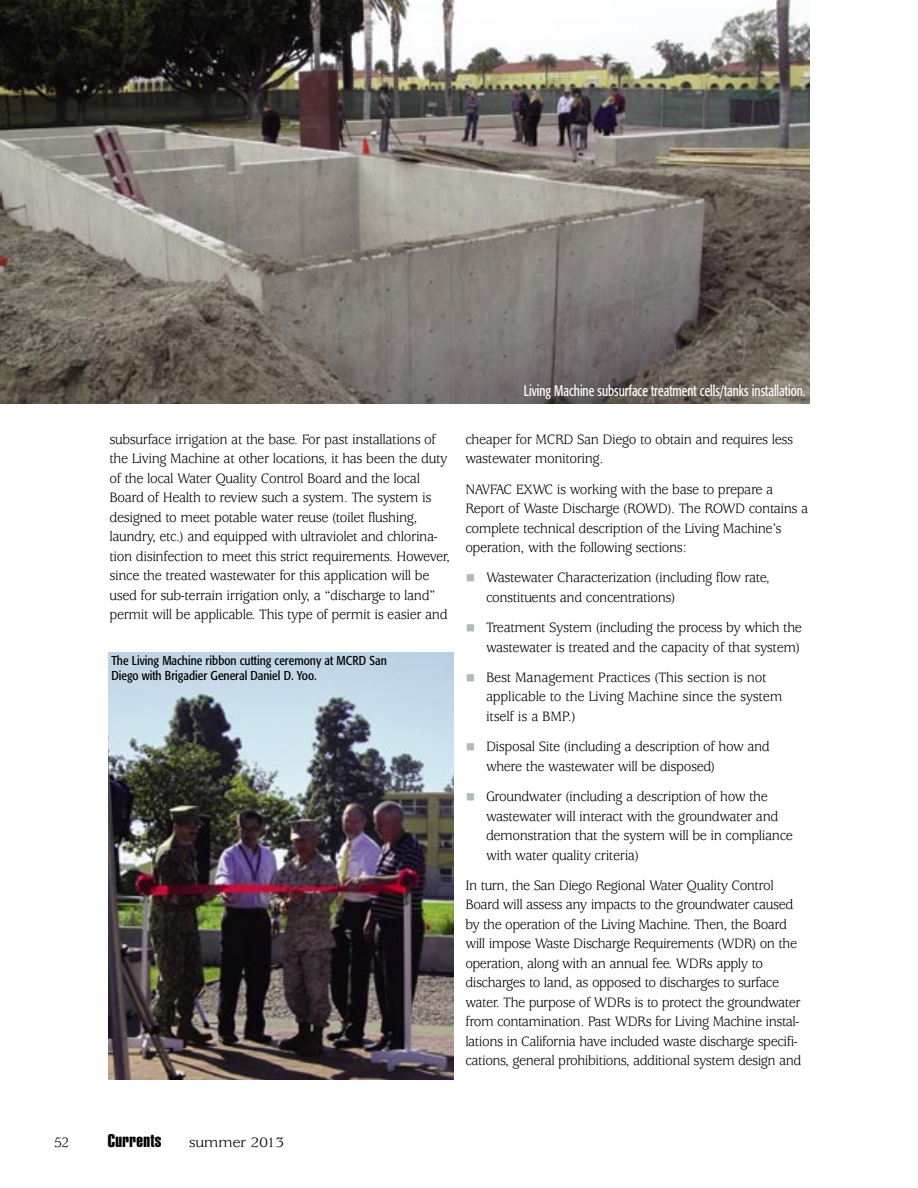
<style>
.page{position:relative;width:918px;height:1188px;background:#fff}
.page>*{position:absolute;margin:0;border:0;box-sizing:border-box;transform-origin:0 0}
.t1{font:18px "Helvetica Extra Compressed";letter-spacing:.015em;color:#000;scale:1.1 1}
.t2{font:condensed 15.3px "Formata";color:#fff;scale:.84 1}
.t3{font:15px/19.5px "Usherwood";letter-spacing:-.03em;color:#000;scale:.95 1}
.t4{font:15px "Usherwood";letter-spacing:-.03em;color:#000;scale:1.1 1}
.t5{font:condensed 12.75px/15px "Formata";color:#000}
</style>
<div class="page">
<img style="left:108px;top:652px;width:346px;height:428px">
<img style="left:0;top:0;width:810px;height:404px">
<p class="t3" style="left:110px;top:431px;width:360px">subsurface irrigation at the base. For past installations of the Living Machine at other locations, it has been the duty of the local Water Quality Control Board and the local Board of Health to review such a system. The system is designed to meet potable water reuse (toilet flushing, laundry, etc.) and equipped with ultraviolet and chlorina&shy;tion disinfection to meet this strict requirements. However, since the treated wastewater for this application will be used for sub-terrain irrigation only, a “discharge to land” permit will be applicable. This type of permit is easier and</p>
<p class="t5" style="left:111px;top:654px;width:277px">The Living Machine ribbon cutting ceremony at MCRD San<br>Diego with Brigadier General Daniel D. Yoo.</p>
<p class="t2" style="left:524px;top:384px;width:337px">Living Machine subsurface treatment cells/tanks installation.</p>
<p class="t3" style="left:465px;top:431px;width:347px">cheaper for MCRD San Diego to obtain and requires less wastewater monitoring.</p>
<p class="t3" style="left:465px;top:481px;width:363px">NAVFAC EXWC is working with the base to prepare a Report of Waste Discharge (ROWD). The ROWD contains a complete technical description of the Living Machine’s operation, with the following sections:</p>
<p class="t3" style="left:486px;top:569px;width:300px">Wastewater Characterization (including flow rate, constituents and concentrations)</p>
<p class="t3" style="left:486px;top:619px;width:334px">Treatment System (including the process by which the wastewater is treated and the capacity of that system)</p>
<p class="t3" style="left:486px;top:669px;width:314px">Best Management Practices (This section is not applicable to the Living Machine since the system itself is a BMP.)</p>
<p class="t3" style="left:486px;top:738px;width:300px">Disposal Site (including a description of how and where the wastewater will be disposed)</p>
<p class="t3" style="left:486px;top:788px;width:325px">Groundwater (including a description of how the wastewater will interact with the groundwater and demonstration that the system will be in compliance with water quality criteria)</p>
<p class="t3" style="left:465px;top:877px;width:355px">In turn, the San Diego Regional Water Quality Control Board will assess any impacts to the groundwater caused by the operation of the Living Machine. Then, the Board will impose Waste Discharge Requirements (WDR) on the operation, along with an annual fee. WDRs apply to discharges to land, as opposed to discharges to surface water. The purpose of WDRs is to protect the groundwater from contamination. Past WDRs for Living Machine instal&shy;lations in California have included waste discharge specifi&shy;cations, general prohibitions, additional system design and</p>
<p class="t3" style="left:54px;top:1134px;width:18px">52</p>
<p class="t1" style="left:108px;top:1134px;width:50px">Currents</p>
<p class="t4" style="left:189px;top:1137px;width:89px">summer 2013</p>
</div>
